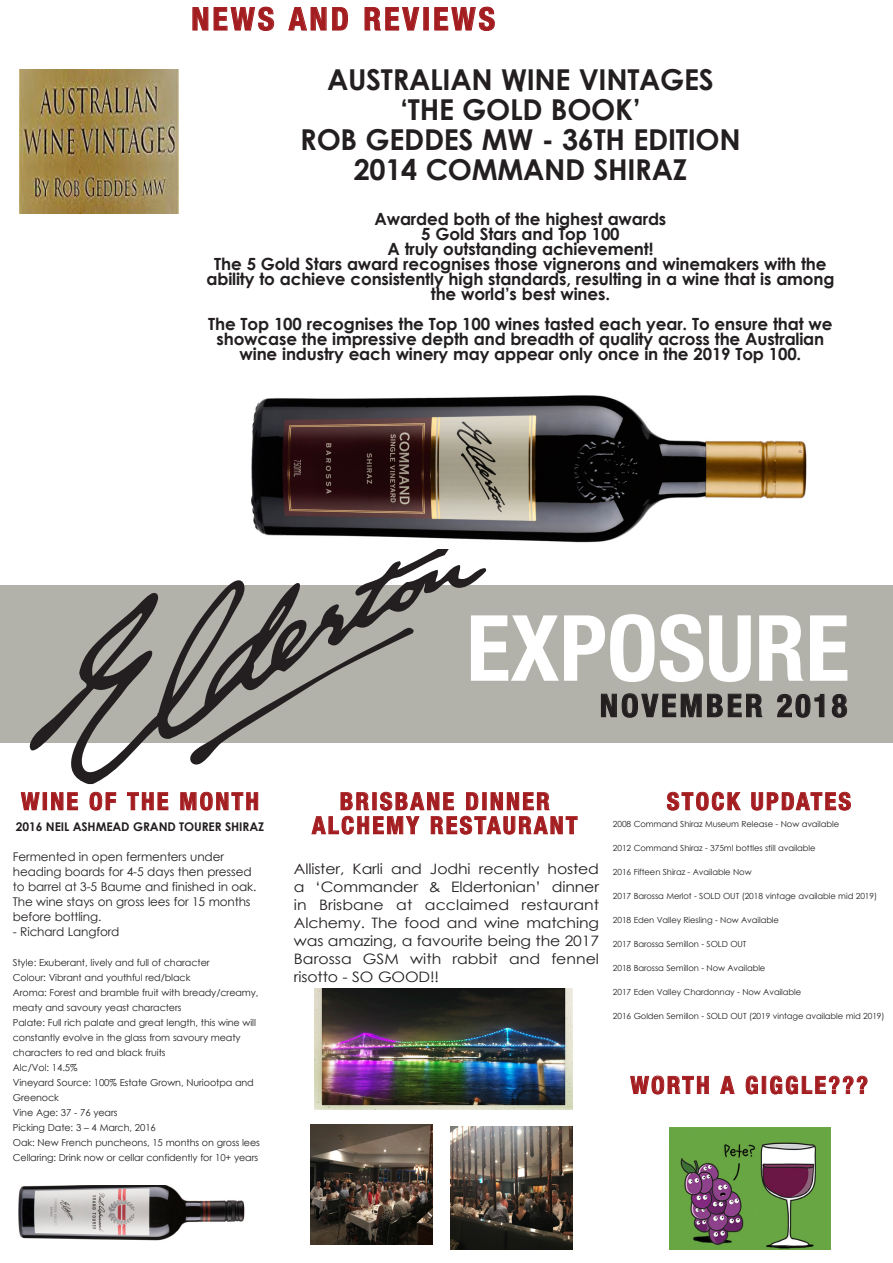
<style>
.page{position:relative;width:893px;height:1263px;background:#fff}
.page>*{position:absolute;margin:0;border:0;box-sizing:border-box;transform-origin:0 0}
.t1{font:700 condensed 91.5px "Helvetica Neue LT Std";color:#fff}
.t2{font:700 condensed 31.5px "Helvetica Neue LT Std";letter-spacing:.1em;color:#a31d20}
.t3{font:700 condensed 31.5px "Helvetica Neue LT Std";letter-spacing:.1em;color:#231f20}
.t4{font:700 28.8px/30px "Century Gothic";letter-spacing:-.01em;color:#231f20;text-align:center}
.t5{font:700 condensed 24px/24px "Helvetica Neue LT Std";letter-spacing:.1em;color:#a31d20;text-align:center}
.t6{font:700 16.8px/15px "Century Gothic";letter-spacing:-.01em;color:#231f20;text-align:center}
.t7{font:14.4px/18px "Century Gothic";color:#231f20;text-align:justify;scale:1.09 1}
.t8{font:12px/15px "Century Gothic";letter-spacing:-.01em;color:#231f20}
.t9{font:700 12px "Century Gothic";letter-spacing:-.01em;color:#231f20}
.t10{font:9.6px/15px "Century Gothic";letter-spacing:-.01em;color:#231f20}
.t11{font:8.4px "Century Gothic";letter-spacing:-.01em;color:#231f20}
</style>
<div class="page">
<div style="left:0;top:585px;width:893px;height:158px;background:#b2b2ab"></div>
<svg style="left:29px;top:549px;width:457px;height:236px"></svg>
<svg style="left:601px;top:693px;width:162px;height:25px"></svg>
<svg style="left:777px;top:694px;width:48px;height:24px"></svg>
<svg style="left:832px;top:694px;width:15px;height:24px"></svg>
<svg style="left:192px;top:6px;width:82px;height:25px"></svg>
<svg style="left:288px;top:7px;width:60px;height:24px"></svg>
<svg style="left:364px;top:7px;width:56px;height:24px"></svg>
<div style="left:423px;top:7px;width:6px;height:23px;border:1px solid #a31d20"></div>
<svg style="left:434px;top:6px;width:61px;height:25px"></svg>
<img style="left:20px;top:70px;width:158px;height:143px">
<svg style="left:667px;top:791px;width:74px;height:20px"></svg>
<svg style="left:751px;top:791px;width:100px;height:20px"></svg>
<svg style="left:630px;top:1075px;width:79px;height:20px"></svg>
<svg style="left:720px;top:1075px;width:15px;height:19px"></svg>
<svg style="left:745px;top:1075px;width:13px;height:19px"></svg>
<div style="left:762px;top:1076px;width:4px;height:18px;border:1px solid #a31d20"></div>
<svg style="left:770px;top:1075px;width:98px;height:19px"></svg>
<img style="left:18px;top:1185px;width:227px;height:56px">
<img style="left:669px;top:1127px;width:162px;height:122px">
<svg style="left:20px;top:792px;width:20px;height:19px"></svg>
<div style="left:43px;top:792px;width:4px;height:18px;border:1px solid #a31d20"></div>
<svg style="left:51px;top:792px;width:27px;height:18px"></svg>
<svg style="left:89px;top:791px;width:27px;height:20px"></svg>
<svg style="left:127px;top:792px;width:42px;height:18px"></svg>
<svg style="left:180px;top:624px;width:398px;height:211px"></svg>
<img style="left:251px;top:395px;width:556px;height:148px">
<img style="left:311px;top:1124px;width:121px;height:121px">
<img style="left:450px;top:1126px;width:122px;height:123px">
<img style="left:315px;top:989px;width:257px;height:121px">
<p class="t2" style="left:191px;top:0;width:305px">NEWS AND REVIEWS</p>
<p class="t4" style="left:327px;top:63px;width:388px">AUSTRALIAN WINE VINTAGES</p>
<p class="t4" style="left:516px;top:78px;width:10px">‘</p>
<p class="t4" style="left:300px;top:93px;width:442px">‘THE GOLD BOOK’<br>ROB GEDDES MW - 36TH EDITION<br>2014 COMMAND SHIRAZ</p>
<p class="t6" style="left:206px;top:210px;width:629px">Awarded both of the highest awards<br>5 Gold Stars and Top 100<br>A truly outstanding achievement!<br>The 5 Gold Stars award recognises those vignerons and winemakers with the ability to achieve consistently high standards, resulting in a wine that is among the world’s best wines.</p>
<p class="t6" style="left:208px;top:315px;width:626px">The Top 100 recognises the Top 100 wines tasted each year. To ensure that we showcase the impressive depth and breadth of quality across the Australian wine industry each winery may appear only once in the 2019 Top 100.</p>
<p class="t5" style="left:21px;top:789px;width:239px">WINE OF THE MONTH</p>
<p class="t9" style="left:16px;top:817px;width:250px">2016 NEIL ASHMEAD GRAND TOURER SHIRAZ</p>
<p class="t8" style="left:13px;top:849px;width:245px">Fermented in open fermenters under heading boards for 4-5 days then pressed to barrel at 3-5 Baume and finished in oak.<br>The wine stays on gross lees for 15 months before bottling.</p>
<p class="t8" style="left:13px;top:924px;width:108px">- Richard Langford</p>
<p class="t10" style="left:13px;top:955px;width:249px">Style: Exuberant, lively and full of character<br>Colour: Vibrant and youthful red/black<br>Aroma: Forest and bramble fruit with bready/creamy, meaty and savoury yeast characters<br>Palate: Full rich palate and great length, this wine will constantly evolve in the glass from savoury meaty characters to red and black fruits<br>Alc/Vol: 14.5%<br>Vineyard Source: 100% Estate Grown, Nuriootpa and Greenock<br>Vine Age: 37 - 76 years<br>Picking Date: 3 – 4 March, 2016<br>Oak: New French puncheons, 15 months on gross lees Cellaring: Drink now or cellar confidently for 10+ years</p>
<p class="t1" style="left:466px;top:593px;width:385px">EXPOSURE</p>
<p class="t3" style="left:600px;top:686px;width:249px">NOVEMBER 2018</p>
<p class="t5" style="left:312px;top:789px;width:267px">BRISBANE DINNER<br>ALCHEMY RESTAURANT</p>
<p class="t7" style="left:294px;top:859px;width:281px">Allister, Karli and Jodhi recently hosted a ‘Commander &amp; Eldertonian’ dinner in Brisbane at acclaimed restaurant Alchemy. The food and wine matching was amazing, a favourite being the 2017<br>Barossa GSM with rabbit and fennel risotto - SO GOOD!!</p>
<p class="t5" style="left:667px;top:789px;width:186px">STOCK UPDATES</p>
<p class="t11" style="left:613px;top:818px;width:228px">2008 Command Shiraz Museum Release - Now available</p>
<p class="t11" style="left:613px;top:842px;width:204px">2012 Command Shiraz - 375ml bottles still available</p>
<p class="t11" style="left:613px;top:866px;width:140px">2016 Fifteen Shiraz - Available Now</p>
<p class="t11" style="left:613px;top:890px;width:266px">2017 Barossa Merlot - SOLD OUT (2018 vintage available mid 2019)</p>
<p class="t11" style="left:613px;top:914px;width:168px">2018 Eden Valley Riesling - Now Available</p>
<p class="t11" style="left:613px;top:938px;width:135px">2017 Barossa Semillon - SOLD OUT</p>
<p class="t11" style="left:613px;top:962px;width:154px">2018 Barossa Semillon - Now Available</p>
<p class="t11" style="left:613px;top:986px;width:190px">2017 Eden Valley Chardonnay - Now Available</p>
<p class="t11" style="left:613px;top:1010px;width:273px">2016 Golden Semillon - SOLD OUT (2019 vintage available mid 2019)</p>
<p class="t5" style="left:631px;top:1073px;width:239px">WORTH A GIGGLE???</p>
</div>
